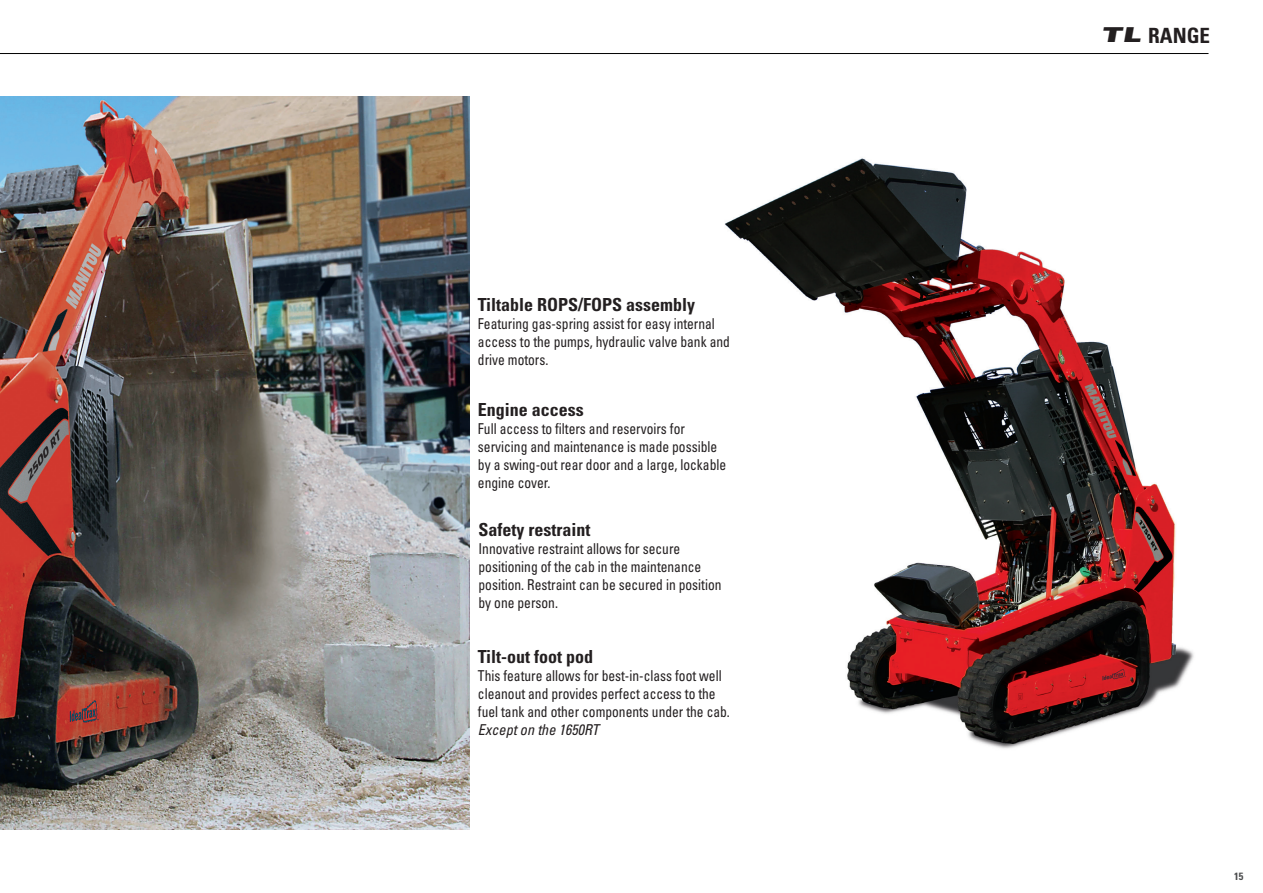
<style>
.page{position:relative;width:1263px;height:893px;background:#fff}
.page>*{position:absolute;margin:0;border:0;box-sizing:border-box;transform-origin:0 0}
.t1{font:21px "Univers LTCYR 67 Bold Cond";color:#231f20}
.t2{font:18px "Univers LTCYR 67 Bold Cond";color:#231f20}
.t3{font:condensed 15px/18px "Univers LTCYR 57";color:#231f20;scale:.9 1}
.t4{font:15px "Univers LTCYR 57 Condensed Obl";color:#231f20;scale:.95 1}
.t5{font:10.5px "Univers LTCYR 67 Bold Cond";color:#4b4c4d}
.s1{font-family:"Manitou";font-weight:800;font-size:21.15px}
</style>
<div class="page">
<img style="left:725px;top:158px;width:469px;height:591px">
<img style="left:0;top:96px;width:470px;height:733px">
<hr style="left:0;top:53px;width:1208px;height:1px;background:#000">
<p class="t2" style="left:478px;top:294px;width:219px">Tiltable ROPS/FOPS assembly</p>
<p class="t3" style="left:478px;top:315px;width:281px">Featuring gas-spring assist for easy internal access to the pumps, hydraulic valve bank and drive motors.</p>
<p class="t2" style="left:478px;top:398px;width:107px">Engine access</p>
<p class="t3" style="left:478px;top:419px;width:277px">Full access to filters and reservoirs for servicing and maintenance is made possible by a swing-out rear door and a large, lockable engine cover.</p>
<p class="t2" style="left:478px;top:519px;width:113px">Safety restraint</p>
<p class="t3" style="left:478px;top:539px;width:271px">Innovative restraint allows for secure positioning of the cab in the maintenance position. Restraint can be secured in position by one person.</p>
<p class="t2" style="left:478px;top:645px;width:117px">Tilt-out foot pod</p>
<p class="t3" style="left:478px;top:666px;width:281px">This feature allows for best-in-class foot well cleanout and provides perfect access to the fuel tank and other components under the cab.</p>
<p class="t4" style="left:478px;top:720px;width:129px">Except on the 1650RT</p>
<h1 class="t1" style="left:1102px;top:23px;width:109px"><span class="s1">TL</span> RANGE</h1>
<p class="t5" style="left:1234px;top:869px;width:11px">15</p>
</div>
